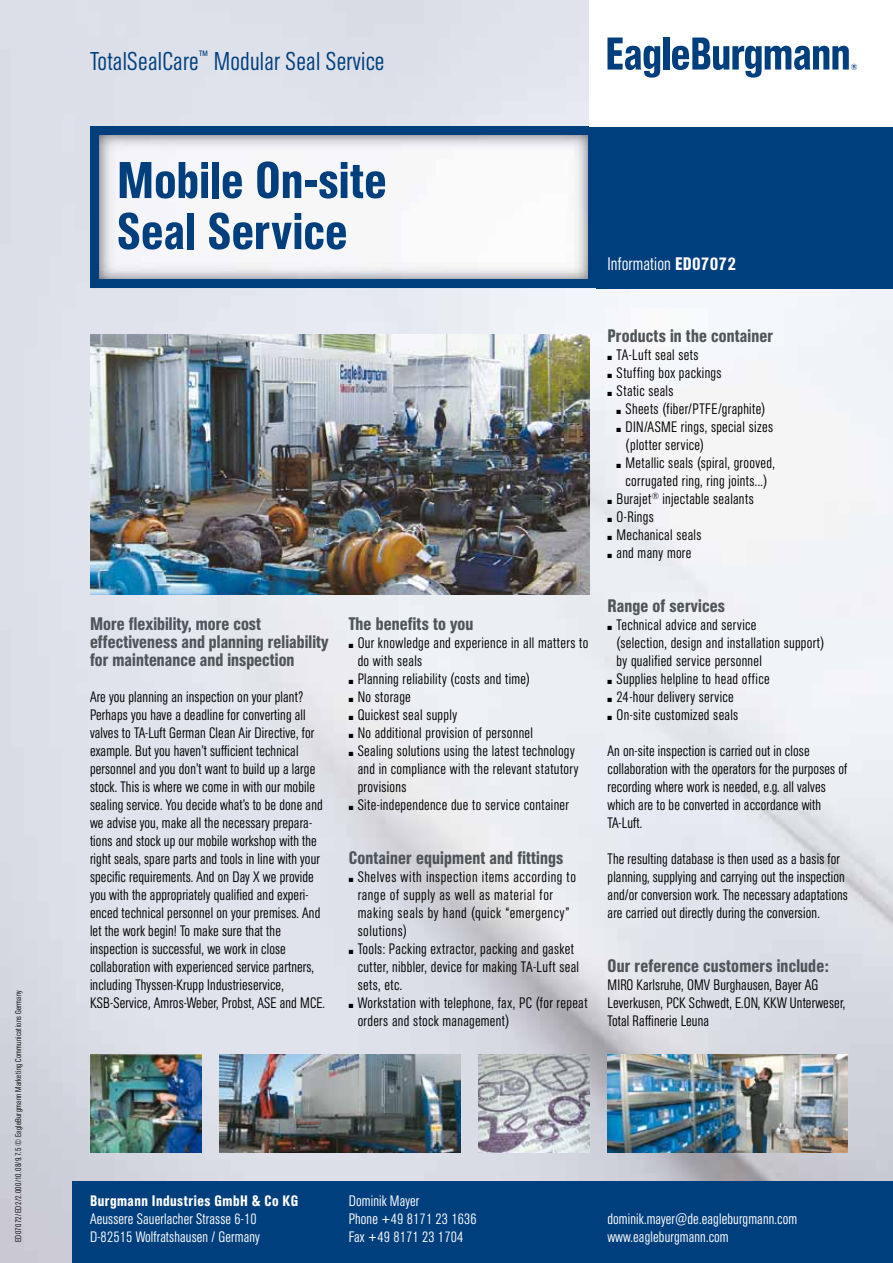
<style>
.page{position:relative;width:893px;height:1263px;background:#fff}
.page>*{position:absolute;margin:0;border:0;box-sizing:border-box;transform-origin:0 0}
.t1{font:500 condensed 51px/51px "AG Book Pro";letter-spacing:.005em;color:#003f7d}
.t2{font:300 condensed 25.5px "AG Book Pro";letter-spacing:.01em;color:#003f7d}
.t3{font:500 condensed 18px/18px "AG Book Pro";letter-spacing:.01em;color:#505559}
.t4{font:300 condensed 18px "AG Book Pro";letter-spacing:.01em;color:#fff}
.t5{font:300 condensed 15px/18px "AG Book Pro";letter-spacing:.01em;color:#000}
.t6{font:300 condensed 15px/18px "AG Book Pro";letter-spacing:.01em;color:#fff}
.t7{font:300 condensed 15px/18px "AG Book Pro";letter-spacing:.035em;color:#000}
.t8{font:500 condensed 15px "AG Book Pro";letter-spacing:.035em;color:#fff}
.t9{font:300 condensed 8.25px "AG Book Pro";letter-spacing:.035em;color:#000}
.s1{font-weight:500}
</style>
<div class="page">
<img style="left:0;top:0;width:893px;height:1263px">
<img style="left:100px;top:136px;width:487px;height:142px">
<div style="left:90px;top:126px;width:507px;height:162px;border:9px solid #003f7d"></div>
<div style="left:596px;top:126px;width:297px;height:162px;background:#003f7d"></div>
<div style="left:589px;top:0;width:304px;height:126px;background:#fff"></div>
<svg style="left:607px;top:38px;width:53px;height:40px"></svg>
<div style="left:663px;top:38px;width:6px;height:32px;background:#003f7d"></div>
<svg style="left:672px;top:38px;width:185px;height:40px"></svg>
<div style="left:72px;top:1181px;width:821px;height:82px;background:#003f7d"></div>
<img style="left:90px;top:335px;width:499px;height:259px">
<img style="left:90px;top:1055px;width:111px;height:97px">
<img style="left:607px;top:1055px;width:241px;height:97px">
<img style="left:219px;top:1055px;width:241px;height:97px">
<img style="left:478px;top:1055px;width:111px;height:97px">
<p class="t9" style="left:13px;top:1242px;width:254px;rotate:-90deg">ED07072/ED2/2.000/10.08/9.7.5 © EagleBurgmann Marketing Communications Germany</p>
<h2 class="t2" style="left:90px;top:44px;width:296px">TotalSealCare<sup>™</sup> Modular Seal Service</h2>
<h1 class="t1" style="left:117px;top:154px;width:271px">Mobile On-site<br>Seal Service</h1>
<p class="t4" style="left:607px;top:252px;width:130px">Information <span class="s1">ED07072</span></p>
<p class="t3" style="left:90px;top:615px;width:240px">More flexibility, more cost effectiveness and planning reliability for maintenance and inspection</p>
<p class="t5" style="left:90px;top:688px;width:236px">Are you planning an inspection on your plant?<br>Perhaps you have a deadline for converting all valves to TA-Luft German Clean Air Directive, for example. But you haven’t sufficient technical personnel and you don’t want to build up a large stock. This is where we come in with our mobile sealing service. You decide what’s to be done and we advise you, make all the necessary prepara&shy;tions and stock up our mobile workshop with the right seals, spare parts and tools in line with your specific requirements. And on Day X we provide you with the appropriately qualified and experi&shy;enced technical personnel on your premises. And let the work begin! To make sure that the inspection is successful, we work in close collaboration with experienced service partners, including Thyssen-Krupp Industrieservice, KSB-Service, Amros-Weber, Probst, ASE and MCE.</p>
<p class="t3" style="left:349px;top:615px;width:126px">The benefits to you</p>
<p class="t5" style="left:358px;top:634px;width:232px;text-indent:-9px">■ Our knowledge and experience in all matters to do with seals</p>
<p class="t5" style="left:349px;top:670px;width:183px">■ Planning reliability (costs and time)</p>
<p class="t5" style="left:349px;top:688px;width:64px">■ No storage</p>
<p class="t5" style="left:349px;top:706px;width:110px">■ Quickest seal supply</p>
<p class="t5" style="left:349px;top:724px;width:186px">■ No additional provision of personnel</p>
<p class="t5" style="left:358px;top:742px;width:222px;text-indent:-9px">■ Sealing solutions using the latest technology and in compliance with the relevant statutory provisions</p>
<p class="t5" style="left:349px;top:796px;width:222px">■ Site-independence due to service container</p>
<p class="t3" style="left:349px;top:849px;width:216px">Container equipment and fittings</p>
<p class="t7" style="left:358px;top:868px;width:220px;text-indent:-9px">■ Shelves with inspection items according to range of supply as well as material for making seals by hand (quick “emergency” solutions)</p>
<p class="t5" style="left:358px;top:940px;width:223px;text-indent:-9px">■ Tools: Packing extractor, packing and gasket cutter, nibbler, device for making TA-Luft seal sets, etc.</p>
<p class="t5" style="left:358px;top:994px;width:231px;text-indent:-9px">■ Workstation with telephone, fax, PC (for repeat orders and stock management)</p>
<p class="t3" style="left:608px;top:327px;width:167px">Products in the container</p>
<p class="t5" style="left:608px;top:346px;width:93px">■ TA-Luft seal sets</p>
<p class="t5" style="left:608px;top:364px;width:115px">■ Stuffing box packings</p>
<p class="t5" style="left:608px;top:382px;width:67px">■ Static seals</p>
<p class="t5" style="left:617px;top:400px;width:150px">■ Sheets (fiber/PTFE/graphite)</p>
<p class="t5" style="left:626px;top:418px;width:149px;text-indent:-9px">■ DIN/ASME rings, special sizes (plotter service)</p>
<p class="t5" style="left:617px;top:454px;width:160px;text-align:center">■ Metallic seals (spiral, grooved, corrugated ring, ring joints...)</p>
<p class="t5" style="left:608px;top:490px;width:148px">■ Burajet<sup>®</sup> injectable sealants</p>
<p class="t5" style="left:608px;top:508px;width:48px">■ O-Rings</p>
<p class="t5" style="left:608px;top:526px;width:95px">■ Mechanical seals</p>
<p class="t5" style="left:608px;top:544px;width:85px">■ and many more</p>
<p class="t3" style="left:608px;top:597px;width:119px">Range of services</p>
<p class="t5" style="left:616px;top:616px;width:209px;text-indent:-9px">■ Technical advice and service<br>(selection, design and installation support) by qualified service personnel</p>
<p class="t5" style="left:608px;top:670px;width:164px">■ Supplies helpline to head office</p>
<p class="t5" style="left:608px;top:688px;width:128px">■ 24-hour delivery service</p>
<p class="t5" style="left:608px;top:706px;width:132px">■ On-site customized seals</p>
<p class="t5" style="left:608px;top:742px;width:241px">An on-site inspection is carried out in close collaboration with the operators for the purposes of recording where work is needed, e.g. all valves which are to be converted in accordance with TA-Luft.</p>
<p class="t5" style="left:608px;top:850px;width:242px">The resulting database is then used as a basis for planning, supplying and carrying out the inspection and/or conversion work. The necessary adaptations are carried out directly during the conversion.</p>
<p class="t3" style="left:608px;top:957px;width:223px">Our reference customers include:</p>
<p class="t5" style="left:608px;top:976px;width:239px">MIRO Karlsruhe, OMV Burghausen, Bayer AG<br>Leverkusen, PCK Schwedt, E.ON, KKW Unterweser,<br>Total Raffinerie Leuna</p>
<p class="t8" style="left:90px;top:1191px;width:210px">Burgmann Industries GmbH &amp; Co KG</p>
<p class="t6" style="left:90px;top:1210px;width:171px">Aeussere Sauerlacher Strasse 6-10<br>D-82515 Wolfratshausen / Germany</p>
<p class="t6" style="left:349px;top:1192px;width:130px">Dominik Mayer<br>Phone +49 8171 23 1636<br>Fax +49 8171 23 1704</p>
<p class="t6" style="left:607px;top:1210px;width:191px">dominik.mayer@de.eagleburgmann.com</p>
<p class="t6" style="left:607px;top:1228px;width:123px">www.eagleburgmann.com</p>
</div>
